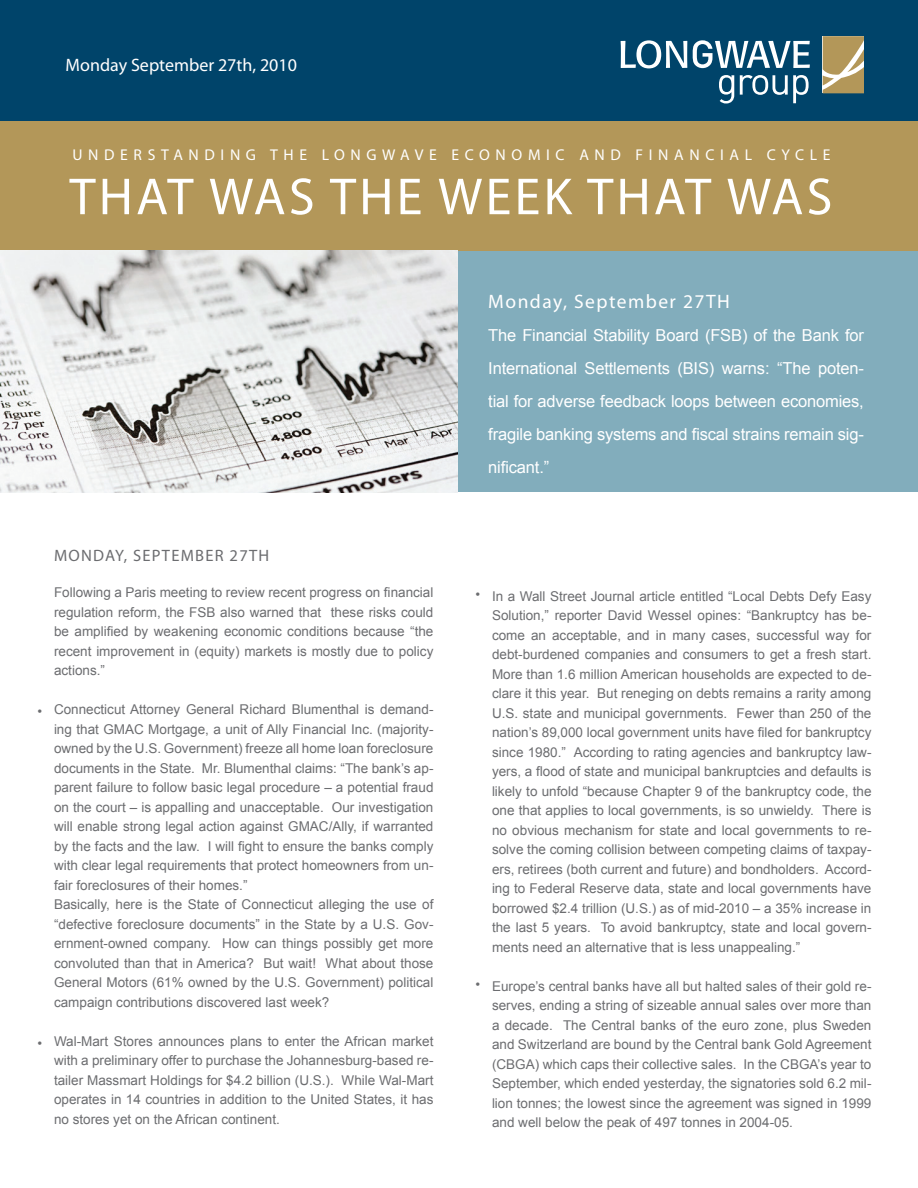
<style>
.page{position:relative;width:918px;height:1188px;background:#fff}
.page>*{position:absolute;margin:0;border:0;box-sizing:border-box;transform-origin:0 0}
.t1{font:52.5px "Myriad Pro";letter-spacing:.06em;color:#fff}
.t2{font:19.5px "Myriad Pro";letter-spacing:.075em;color:#fff}
.t3{font:18px "Myriad Pro";color:#fff}
.t4{font:16.5px/33px "Arial";letter-spacing:-.01em;color:#fff;text-align:justify}
.t5{font:16.5px "Myriad Pro";letter-spacing:.075em;color:#6c6d70}
.t6{font:15.6px "Myriad Pro";letter-spacing:.36em;color:#fff}
.t7{font:13.5px/19.5px "Arial";color:#6c6d70;text-align:justify}
</style>
<div class="page">
<div style="left:457px;top:249px;width:461px;height:243px;background:#82adbc"></div>
<div style="left:0;top:0;width:918px;height:123px;background:#00446a"></div>
<div style="left:0;top:122px;width:918px;height:129px;background:#b39759"></div>
<img style="left:0;top:250px;width:458px;height:242px">
<svg style="left:621px;top:40px;width:66px;height:28px"></svg>
<svg style="left:693px;top:40px;width:117px;height:28px"></svg>
<svg style="left:719px;top:75px;width:15px;height:29px"></svg>
<svg style="left:740px;top:75px;width:69px;height:28px"></svg>
<svg style="left:823px;top:36px;width:41px;height:57px"></svg>
<p class="t3" style="left:66px;top:54px;width:233px">Monday September 27th, 2010</p>
<p class="t6" style="left:72px;top:145px;width:760px">UNDERSTANDING THE LONGWAVE ECONOMIC AND FINANCIAL CYCLE</p>
<p class="t1" style="left:69px;top:164px;width:764px">THAT WAS THE WEEK THAT WAS</p>
<p class="t7" style="left:38px;top:702px;width:6px">•</p>
<p class="t7" style="left:38px;top:1033px;width:6px">•</p>
<p class="t5" style="left:54px;top:546px;width:217px">MONDAY, SEPTEMBER 27TH</p>
<p class="t7" style="left:54px;top:583px;width:381px">Following a Paris meeting to review recent progress on financial regulation reform, the FSB also warned that these risks could be amplified by weakening economic conditions because “the recent improvement in (equity) markets is mostly due to policy actions.”</p>
<p class="t7" style="left:54px;top:700px;width:381px">Connecticut Attorney General Richard Blumenthal is demand&shy;ing that GMAC Mortgage, a unit of Ally Financial Inc. (majority&shy;owned by the U.S. Government) freeze all home loan foreclosure documents in the State. Mr. Blumenthal claims: “The bank’s ap&shy;parent failure to follow basic legal procedure – a potential fraud on the court – is appalling and unacceptable. Our investigation will enable strong legal action against GMAC/Ally, if warranted by the facts and the law. I will fight to ensure the banks comply with clear legal requirements that protect homeowners from un&shy;fair foreclosures of their homes.”</p>
<p class="t7" style="left:54px;top:895px;width:381px">Basically, here is the State of Connecticut alleging the use of “defective foreclosure documents” in the State by a U.S. Gov&shy;ernment-owned company. How can things possibly get more convoluted than that in America? But wait! What about those General Motors (61% owned by the U.S. Government) political campaign contributions discovered last week?</p>
<p class="t7" style="left:54px;top:1031px;width:381px">Wal-Mart Stores announces plans to enter the African market with a preliminary offer to purchase the Johannesburg-based re&shy;tailer Massmart Holdings for $4.2 billion (U.S.). While Wal-Mart operates in 14 countries in addition to the United States, it has no stores yet on the African continent.</p>
<p class="t2" style="left:488px;top:289px;width:243px">Monday, September 27TH</p>
<p class="t4" style="left:488px;top:319px;width:377px">The Financial Stability Board (FSB) of the Bank for International Settlements (BIS) warns: “The poten&shy;tial for adverse feedback loops between economies, fragile banking systems and fiscal strains remain sig&shy;nificant.”</p>
<p class="t7" style="left:476px;top:585px;width:6px">•</p>
<p class="t7" style="left:476px;top:975px;width:6px">•</p>
<p class="t7" style="left:492px;top:586px;width:381px">In a Wall Street Journal article entitled “Local Debts Defy Easy Solution,” reporter David Wessel opines: “Bankruptcy has be&shy;come an acceptable, and in many cases, successful way for debt-burdened companies and consumers to get a fresh start.<br>More than 1.6 million American households are expected to de&shy;clare it this year. But reneging on debts remains a rarity among U.S. state and municipal governments. Fewer than 250 of the nation’s 89,000 local government units have filed for bankruptcy since 1980.” According to rating agencies and bankruptcy law&shy;yers, a flood of state and municipal bankruptcies and defaults is likely to unfold “because Chapter 9 of the bankruptcy code, the one that applies to local governments, is so unwieldy. There is no obvious mechanism for state and local governments to re&shy;solve the coming collision between competing claims of taxpay&shy;ers, retirees (both current and future) and bondholders. Accord&shy;ing to Federal Reserve data, state and local governments have borrowed $2.4 trillion (U.S.) as of mid-2010 – a 35% increase in the last 5 years. To avoid bankruptcy, state and local govern&shy;ments need an alternative that is less unappealing.”</p>
<p class="t7" style="left:492px;top:977px;width:381px">Europe’s central banks have all but halted sales of their gold re&shy;serves, ending a string of sizeable annual sales over more than a decade. The Central banks of the euro zone, plus Sweden and Switzerland are bound by the Central bank Gold Agreement (CBGA) which caps their collective sales. In the CBGA’s year to September, which ended yesterday, the signatories sold 6.2 mil&shy;lion tonnes; the lowest since the agreement was signed in 1999 and well below the peak of 497 tonnes in 2004-05.</p>
</div>
